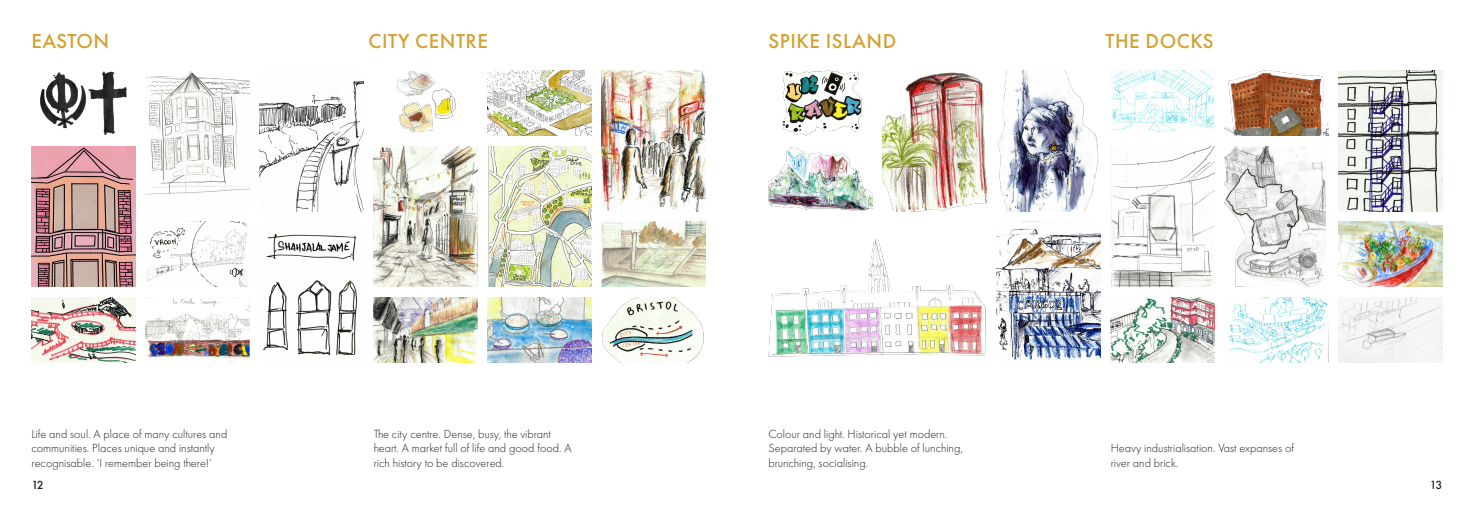
<style>
.page{position:relative;width:1474px;height:521px;background:#fff}
.page>*{position:absolute;margin:0;border:0;box-sizing:border-box;transform-origin:0 0}
.Paragraph_Style_6{font:500 21px "Futura PT";letter-spacing:.025em;color:#d4a132}
.t1{font:300 12.25px/14.7px "Futura PT";color:#231f20}
.t2{font:500 12.25px "Futura PT";color:#231f20}
</style>
<div class="page">
<img style="left:40px;top:71px;width:87px;height:64px">
<img style="left:146px;top:71px;width:103px;height:124px">
<img style="left:262px;top:234px;width:101px;height:127px">
<img style="left:147px;top:222px;width:102px;height:65px">
<img style="left:396px;top:71px;width:60px;height:62px">
<img style="left:488px;top:71px;width:103px;height:65px">
<img style="left:602px;top:71px;width:103px;height:140px">
<img style="left:260px;top:80px;width:103px;height:131px">
<img style="left:146px;top:297px;width:103px;height:65px">
<img style="left:488px;top:146px;width:103px;height:141px">
<img style="left:32px;top:146px;width:103px;height:141px">
<img style="left:374px;top:146px;width:103px;height:141px">
<img style="left:602px;top:222px;width:103px;height:65px">
<img style="left:32px;top:297px;width:103px;height:65px">
<img style="left:374px;top:297px;width:103px;height:65px">
<img style="left:488px;top:297px;width:103px;height:65px">
<img style="left:602px;top:297px;width:102px;height:65px">
<img style="left:782px;top:71px;width:79px;height:65px">
<img style="left:882px;top:72px;width:104px;height:139px">
<img style="left:996px;top:228px;width:104px;height:132px">
<img style="left:1110px;top:71px;width:104px;height:61px">
<img style="left:1224px;top:71px;width:104px;height:65px">
<img style="left:1338px;top:71px;width:104px;height:140px">
<img style="left:998px;top:71px;width:101px;height:140px">
<img style="left:768px;top:147px;width:104px;height:64px">
<img style="left:1224px;top:146px;width:102px;height:141px">
<img style="left:1110px;top:146px;width:104px;height:141px">
<img style="left:1338px;top:222px;width:104px;height:65px">
<img style="left:768px;top:239px;width:218px;height:118px">
<img style="left:1110px;top:297px;width:104px;height:65px">
<img style="left:1228px;top:297px;width:100px;height:65px">
<img style="left:1338px;top:297px;width:104px;height:65px">
<p class="Paragraph_Style_6" style="left:32px;top:28px;width:79px">EASTON</p>
<p class="Paragraph_Style_6" style="left:368px;top:28px;width:121px">CITY CENTRE</p>
<p class="t1" style="left:32px;top:426px;width:197px">Life and soul. A place of many cultures and communities. Places unique and instantly recognisable. ‘I remember being there!’</p>
<p class="t1" style="left:374px;top:426px;width:199px">The city centre. Dense, busy, the vibrant heart. A market full of life and good food. A rich history to be discovered.</p>
<p class="Paragraph_Style_6" style="left:768px;top:28px;width:129px">SPIKE ISLAND</p>
<p class="Paragraph_Style_6" style="left:1105px;top:28px;width:110px">THE DOCKS</p>
<p class="t1" style="left:768px;top:426px;width:196px">Colour and light. Historical yet modern.<br>Separated by water. A bubble of lunching, brunching, socialising.</p>
<p class="t1" style="left:1110px;top:441px;width:185px">Heavy industrialisation. Vast expanses of river and brick.</p>
<p class="t2" style="left:32px;top:478px;width:14px">12</p>
<p class="t2" style="left:1429px;top:478px;width:14px">13</p>
</div>
